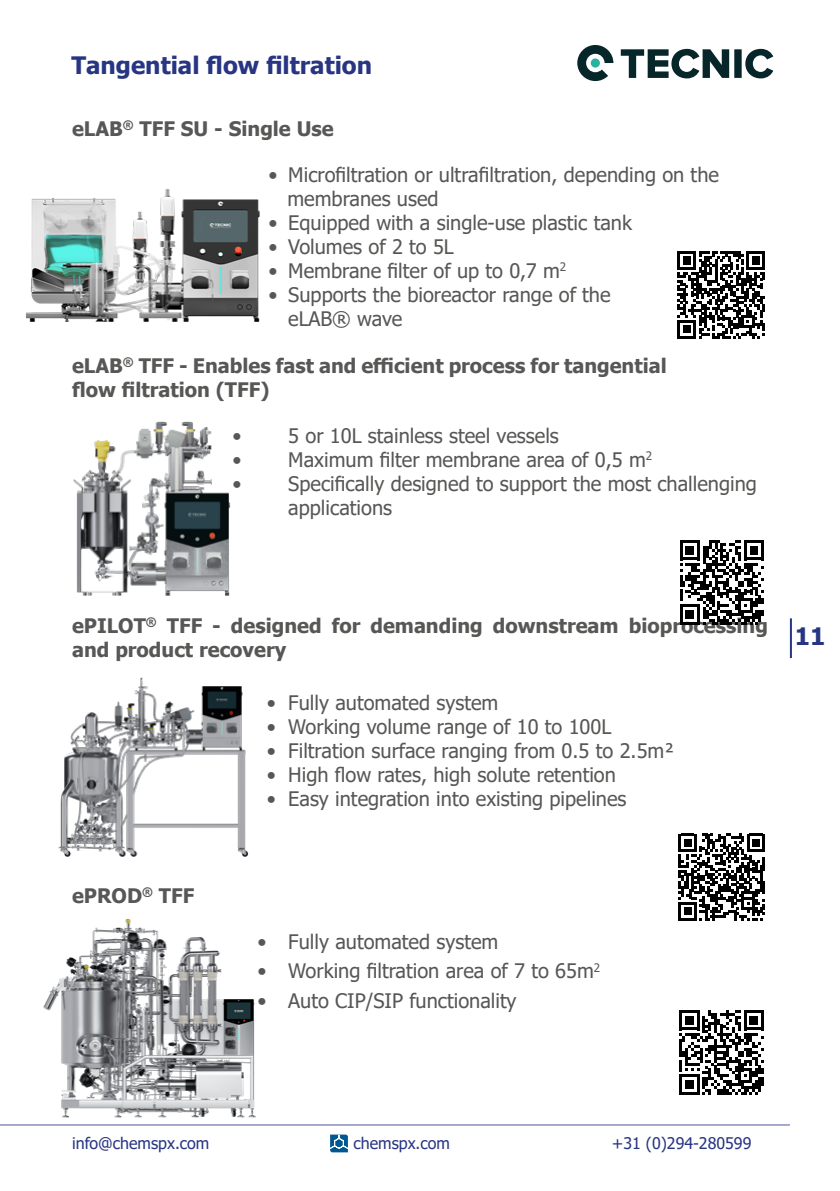
<style>
.page{position:relative;width:840px;height:1191px;background:#fff}
.page>*{position:absolute;margin:0;border:0;box-sizing:border-box;transform-origin:0 0}
.page_title{font:700 24px "Tahoma";color:#283583}
.t1{font:20px/24px "Tahoma";color:#575756}
.Tahoma_Body_A5{font:700 20px/24px "Tahoma";color:#575756}
.t2{font:16px "Tahoma";color:#283583}
</style>
<div class="page">
<hr style="left:789px;top:618px;width:2px;height:40px;background:#283583">
<hr style="left:0;top:1124px;width:789px;height:1px;background:#505398">
<svg style="left:330px;top:1134px;width:18px;height:18px"></svg>
<svg style="left:620px;top:49px;width:152px;height:29px"></svg>
<svg style="left:577px;top:45px;width:36px;height:36px"></svg>
<svg style="left:590px;top:58px;width:9px;height:10px"></svg>
<img style="left:73px;top:421px;width:158px;height:175px">
<svg style="left:680px;top:540px;width:83px;height:84px"></svg>
<img style="left:58px;top:677px;width:191px;height:180px">
<svg style="left:678px;top:833px;width:86px;height:87px"></svg>
<img style="left:26px;top:189px;width:234px;height:133px">
<svg style="left:677px;top:251px;width:87px;height:88px"></svg>
<img style="left:43px;top:919px;width:213px;height:199px">
<svg style="left:679px;top:1010px;width:84px;height:84px"></svg>
<p class="page_title" style="left:71px;top:48px;width:302px">Tangential flow filtration</p>
<p class="Tahoma_Body_A5" style="left:72px;top:117px;width:263px">eLAB<sup>®</sup> TFF SU - Single Use</p>
<p class="t1" style="left:287px;top:164px;width:433px;text-indent:-19px">• Microfiltration or ultrafiltration, depending on the membranes used</p>
<p class="t1" style="left:268px;top:212px;width:364px">• Equipped with a single-use plastic tank</p>
<p class="t1" style="left:268px;top:236px;width:187px">• Volumes of 2 to 5L</p>
<p class="t1" style="left:268px;top:260px;width:299px">• Membrane filter of up to 0,7 m<sup>2</sup></p>
<p class="t1" style="left:288px;top:284px;width:324px;text-indent:-20px">• Supports the bioreactor range of the eLAB® wave</p>
<p class="Tahoma_Body_A5" style="left:72px;top:354px;width:596px">eLAB<sup>®</sup> TFF - Enables fast and efficient process for tangential flow filtration (TFF)</p>
<p class="t1" style="left:232px;top:424px;width:328px">• 5 or 10L stainless steel vessels</p>
<p class="t1" style="left:232px;top:448px;width:421px">• Maximum filter membrane area of 0,5 m<sup>2</sup></p>
<p class="t1" style="left:288px;top:472px;width:470px;text-indent:-56px">• Specifically designed to support the most challenging applications</p>
<p class="Tahoma_Body_A5" style="left:72px;top:614px;width:697px">ePILOT<sup>®</sup> TFF - designed for demanding downstream bioprocessing and product recovery</p>
<p class="t1" style="left:267px;top:692px;width:233px">• Fully automated system</p>
<p class="t1" style="left:267px;top:716px;width:346px">• Working volume range of 10 to 100L</p>
<p class="t1" style="left:267px;top:740px;width:408px">• Filtration surface ranging from 0.5 to 2.5m²</p>
<p class="t1" style="left:267px;top:764px;width:350px">• High flow rates, high solute retention</p>
<p class="t1" style="left:267px;top:788px;width:361px">• Easy integration into existing pipelines</p>
<p class="page_title" style="left:794px;top:619px;width:32px">11</p>
<p class="Tahoma_Body_A5" style="left:72px;top:884px;width:124px">ePROD<sup>®</sup> TFF</p>
<p class="t1" style="left:257px;top:930px;width:242px">• Fully automated system</p>
<p class="t1" style="left:257px;top:960px;width:344px">• Working filtration area of 7 to 65m<sup>2</sup></p>
<p class="t1" style="left:257px;top:990px;width:260px">• Auto CIP/SIP functionality</p>
<p class="t2" style="left:72px;top:1132px;width:139px">info@chemspx.com</p>
<p class="t2" style="left:353px;top:1132px;width:98px">chemspx.com</p>
<p class="t2" style="left:611px;top:1132px;width:141px">+31 (0)294-280599</p>
</div>
